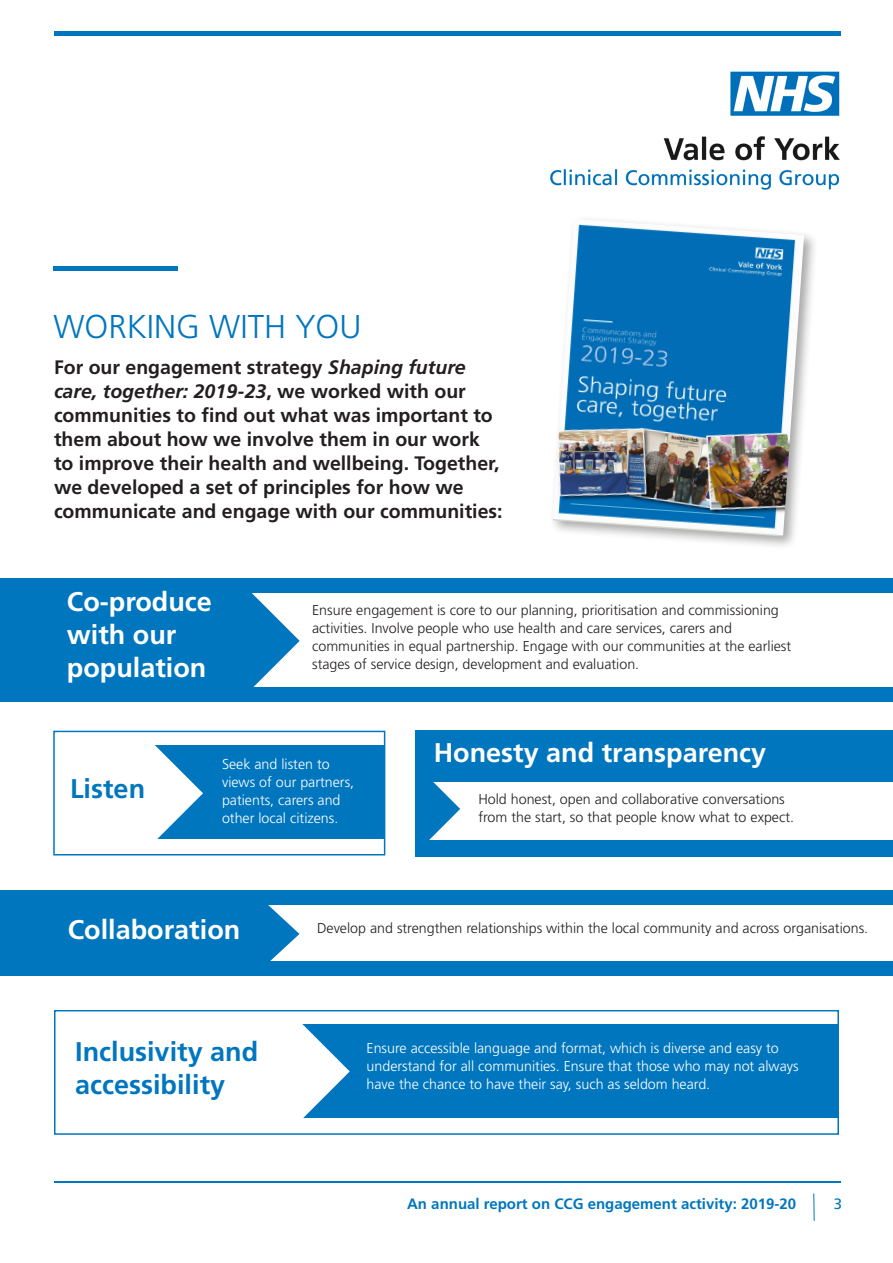
<style>
.page{position:relative;width:893px;height:1263px;background:#fff}
.page>*{position:absolute;margin:0;border:0;box-sizing:border-box;transform-origin:0 0}
.t1{font:300 33px "Frutiger LT Std";color:#0076be}
.t2{font:700 27px/33px "Frutiger LT Std";color:#fff}
.t3{font:700 27px/33px "Frutiger LT Std";color:#0076be}
.t4{font:700 19.5px/24px "Frutiger LT Std";color:#231f20}
.t5{font:700 15px "Frutiger LT Std";color:#0076be}
.t6{font:15px "Frutiger LT Std";color:#0076be}
.t7{font:300 14.25px/18px "Frutiger LT Std";color:#231f20}
.t8{font:300 14.25px/18px "Frutiger LT Std";color:#fff}
.s1{font-style:italic}
</style>
<div class="page">
<img style="left:550px;top:71px;width:290px;height:119px">
<div style="left:53px;top:266px;width:125px;height:5px;background:#0076be"></div>
<hr style="left:54px;top:31px;width:787px;height:4px;background:#0076be">
<hr style="left:54px;top:1181px;width:787px;height:2px;background:#0076be">
<svg style="left:813px;top:1193px;width:1px;height:28px"></svg>
<div style="left:549px;top:215px;width:269px;height:335px;background:#231f20;opacity:.4"></div>
<img style="left:553px;top:219px;width:251px;height:317px">
<div style="left:0;top:578px;width:893px;height:124px;background:#0076be"></div>
<div style="left:251px;top:593px;width:642px;height:94px;background:#fff"></div>
<svg style="left:251px;top:593px;width:49px;height:94px"></svg>
<div style="left:0;top:890px;width:893px;height:86px;background:#0076be"></div>
<div style="left:267px;top:905px;width:626px;height:55px;background:#fff"></div>
<svg style="left:267px;top:905px;width:32px;height:56px"></svg>
<div style="left:415px;top:730px;width:478px;height:126px;background:#0076be"></div>
<div style="left:414px;top:782px;width:479px;height:57px;background:#fff"></div>
<svg style="left:415px;top:782px;width:45px;height:75px"></svg>
<div style="left:53px;top:731px;width:332px;height:124px;background:#fff;border:2px solid #0076be"></div>
<div style="left:154px;top:746px;width:230px;height:93px;background:#0076be"></div>
<svg style="left:154px;top:745px;width:49px;height:94px"></svg>
<div style="left:54px;top:1010px;width:785px;height:125px;background:#fff;border:2px solid #0076be"></div>
<div style="left:301px;top:1024px;width:538px;height:93px;background:#0076be"></div>
<svg style="left:301px;top:1024px;width:49px;height:94px"></svg>
<p class="t1" style="left:53px;top:308px;width:309px">WORKING WITH YOU</p>
<p class="t4" style="left:54px;top:355px;width:450px">For our engagement strategy <span class="s1">Shaping future care, together: 2019-23</span>, we worked with our communities to find out what was important to them about how we involve them in our work to improve their health and wellbeing. Together, we developed a set of principles for how we communicate and engage with our communities:</p>
<p class="t2" style="left:67px;top:586px;width:146px">Co-produce with our population</p>
<p class="t7" style="left:312px;top:601px;width:481px">Ensure engagement is core to our planning, prioritisation and commissioning activities. Involve people who use health and care services, carers and communities in equal partnership. Engage with our communities at the earliest stages of service design, development and evaluation.</p>
<p class="t3" style="left:70px;top:772px;width:77px">Listen</p>
<p class="t8" style="left:222px;top:755px;width:109px">Seek and listen to</p>
<p class="t8" style="left:222px;top:773px;width:134px">views of our partners, patients, carers and other local citizens.</p>
<p class="t2" style="left:434px;top:736px;width:334px">Honesty and transparency</p>
<p class="t7" style="left:478px;top:790px;width:317px">Hold honest, open and collaborative conversations from the start, so that people know what to expect.</p>
<p class="t2" style="left:68px;top:913px;width:174px">Collaboration</p>
<p class="t7" style="left:317px;top:920px;width:553px">Develop and strengthen relationships within the local community and across organisations.</p>
<p class="t3" style="left:75px;top:1035px;width:185px">Inclusivity and accessibility</p>
<p class="t8" style="left:367px;top:1039px;width:434px">Ensure accessible language and format, which is diverse and easy to understand for all communities. Ensure that those who may not always have the chance to have their say, such as seldom heard.</p>
<p class="t5" style="left:407px;top:1195px;width:391px">An annual report on CCG engagement activity: 2019-20</p>
<p class="t6" style="left:834px;top:1195px;width:10px">3</p>
</div>
